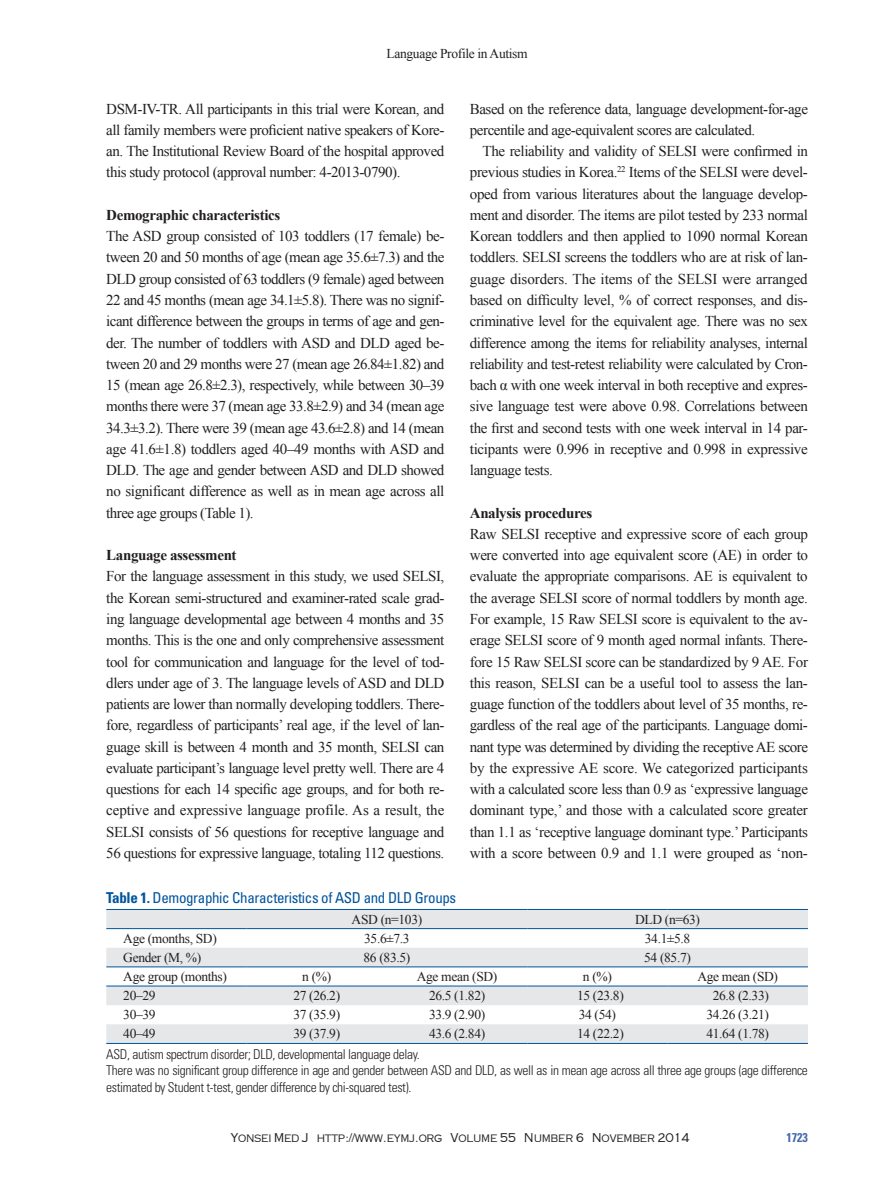
<style>
.page{position:relative;width:893px;height:1191px;background:#fff}
.page>*{position:absolute;margin:0;border:0;box-sizing:border-box;transform-origin:0 0}
.본문_YMJ{font:15px/21.3px "Times New Roman";letter-spacing:-.03em;color:#231f20;text-align:justify}
.소제목_YMJ{font:700 15px "Times New Roman";letter-spacing:-.025em;color:#231f20}
.표제목_YMJ{font:condensed 15px "Univers LT Std";letter-spacing:-.025em;color:#01549c}
.표본문_YMJ{font:13.5px "Times New Roman";letter-spacing:-.025em;color:#231f20}
.표설명_YMJ{font:300 condensed 13.5px/16.5px "Univers LT Std";letter-spacing:-.025em;color:#231f20}
.런닝_YMJ{font:13.5px "Times New Roman";letter-spacing:-.025em;color:#231f20}
.t1{font:700 condensed 12.75px "Univers LT Std";color:#446aab;scale:.95 1}
.t2{font:300 12px "Metalcut";letter-spacing:-.025em;color:#231f20}
.s1{font-weight:700}
</style>
<div class="page">
<svg style="left:106px;top:910px;width:702px;height:133px;fill:#e6e7e9"></svg>
<hr style="left:106px;top:909px;width:141px;height:1px;background:#01549c">
<hr style="left:247px;top:909px;width:140px;height:1px;background:#01549c">
<hr style="left:387px;top:909px;width:140px;height:1px;background:#01549c">
<hr style="left:527px;top:909px;width:141px;height:1px;background:#01549c">
<hr style="left:668px;top:909px;width:140px;height:1px;background:#01549c">
<hr style="left:106px;top:928px;width:141px;height:1px;background:#01549c">
<hr style="left:247px;top:928px;width:140px;height:1px;background:#01549c">
<hr style="left:387px;top:928px;width:140px;height:1px;background:#01549c">
<hr style="left:527px;top:928px;width:141px;height:1px;background:#01549c">
<hr style="left:668px;top:928px;width:140px;height:1px;background:#01549c">
<hr style="left:106px;top:966px;width:141px;height:1px;background:#01549c">
<hr style="left:247px;top:966px;width:140px;height:1px;background:#01549c">
<hr style="left:387px;top:966px;width:140px;height:1px;background:#01549c">
<hr style="left:527px;top:966px;width:141px;height:1px;background:#01549c">
<hr style="left:668px;top:966px;width:140px;height:1px;background:#01549c">
<hr style="left:106px;top:985px;width:141px;height:1px;background:#01549c">
<hr style="left:247px;top:985px;width:140px;height:1px;background:#01549c">
<hr style="left:387px;top:985px;width:140px;height:1px;background:#01549c">
<hr style="left:527px;top:985px;width:141px;height:1px;background:#01549c">
<hr style="left:668px;top:985px;width:140px;height:1px;background:#01549c">
<hr style="left:106px;top:1043px;width:141px;height:1px;background:#01549c">
<hr style="left:247px;top:1043px;width:140px;height:1px;background:#01549c">
<hr style="left:387px;top:1043px;width:140px;height:1px;background:#01549c">
<hr style="left:527px;top:1043px;width:141px;height:1px;background:#01549c">
<hr style="left:668px;top:1043px;width:140px;height:1px;background:#01549c">
<p class="런닝_YMJ" style="left:387px;top:44px;width:143px">Language Profile in Autism</p>
<p class="본문_YMJ" style="left:106px;top:98px;width:340px">DSM-IV-TR. All participants in this trial were Korean, and all family members were proficient native speakers of Kore&shy;an. The Institutional Review Board of the hospital approved this study protocol (approval number: 4-2013-0790).</p>
<p class="소제목_YMJ" style="left:106px;top:204px;width:175px">Demographic characteristics</p>
<p class="본문_YMJ" style="left:106px;top:225px;width:340px">The ASD group consisted of 103 toddlers (17 female) be&shy;tween 20 and 50 months of age (mean age 35.6±7.3) and the DLD group consisted of 63 toddlers (9 female) aged between 22 and 45 months (mean age 34.1±5.8). There was no signif&shy;icant difference between the groups in terms of age and gen&shy;der. The number of toddlers with ASD and DLD aged be&shy;tween 20 and 29 months were 27 (mean age 26.84±1.82) and 15 (mean age 26.8±2.3), respectively, while between 30‒39 months there were 37 (mean age 33.8±2.9) and 34 (mean age 34.3±3.2). There were 39 (mean age 43.6±2.8) and 14 (mean age 41.6±1.8) toddlers aged 40‒49 months with ASD and DLD. The age and gender between ASD and DLD showed no significant difference as well as in mean age across all three age groups (Table 1).</p>
<p class="소제목_YMJ" style="left:106px;top:545px;width:132px">Language assessment</p>
<p class="본문_YMJ" style="left:106px;top:565px;width:340px">For the language assessment in this study, we used SELSI, the Korean semi-structured and examiner-rated scale grad&shy;ing language developmental age between 4 months and 35 months. This is the one and only comprehensive assessment tool for communication and language for the level of tod&shy;dlers under age of 3. The language levels of ASD and DLD patients are lower than normally developing toddlers. There&shy;fore, regardless of participants’ real age, if the level of lan&shy;guage skill is between 4 month and 35 month, SELSI can evaluate participant’s language level pretty well. There are 4 questions for each 14 specific age groups, and for both re&shy;ceptive and expressive language profile. As a result, the SELSI consists of 56 questions for receptive language and 56 questions for expressive language, totaling 112 questions.</p>
<p class="표제목_YMJ" style="left:106px;top:887px;width:351px"><span class="s1">Table 1.</span> Demographic Characteristics of ASD and DLD Groups</p>
<p class="표본문_YMJ" style="left:352px;top:910px;width:72px">ASD (n=103)</p>
<p class="표본문_YMJ" style="left:635px;top:910px;width:66px">DLD (n=63)</p>
<p class="표본문_YMJ" style="left:123px;top:929px;width:95px">Age (months, SD)</p>
<p class="표본문_YMJ" style="left:364px;top:929px;width:47px">35.6±7.3</p>
<p class="표본문_YMJ" style="left:645px;top:929px;width:47px">34.1±5.8</p>
<p class="표본문_YMJ" style="left:123px;top:948px;width:80px">Gender (M, %)</p>
<p class="표본문_YMJ" style="left:364px;top:948px;width:48px">86 (83.5)</p>
<p class="표본문_YMJ" style="left:644px;top:948px;width:48px">54 (85.7)</p>
<p class="표본문_YMJ" style="left:123px;top:967px;width:105px">Age group (months)</p>
<p class="표본문_YMJ" style="left:302px;top:967px;width:31px">n (%)</p>
<p class="표본문_YMJ" style="left:417px;top:967px;width:82px">Age mean (SD)</p>
<p class="표본문_YMJ" style="left:583px;top:967px;width:31px">n (%)</p>
<p class="표본문_YMJ" style="left:697px;top:967px;width:82px">Age mean (SD)</p>
<p class="표본문_YMJ" style="left:123px;top:986px;width:34px">20‒29</p>
<p class="표본문_YMJ" style="left:293px;top:986px;width:48px">27 (26.2)</p>
<p class="표본문_YMJ" style="left:429px;top:986px;width:58px">26.5 (1.82)</p>
<p class="표본문_YMJ" style="left:577px;top:986px;width:48px">15 (23.8)</p>
<p class="표본문_YMJ" style="left:713px;top:986px;width:58px">26.8 (2.33)</p>
<p class="표본문_YMJ" style="left:123px;top:1005px;width:34px">30‒39</p>
<p class="표본문_YMJ" style="left:293px;top:1005px;width:48px">37 (35.9)</p>
<p class="표본문_YMJ" style="left:429px;top:1005px;width:58px">33.9 (2.90)</p>
<p class="표본문_YMJ" style="left:579px;top:1005px;width:39px">34 (54)</p>
<p class="표본문_YMJ" style="left:706px;top:1005px;width:64px">34.26 (3.21)</p>
<p class="표본문_YMJ" style="left:123px;top:1024px;width:34px">40‒49</p>
<p class="표본문_YMJ" style="left:293px;top:1024px;width:48px">39 (37.9)</p>
<p class="표본문_YMJ" style="left:429px;top:1024px;width:58px">43.6 (2.84)</p>
<p class="표본문_YMJ" style="left:577px;top:1024px;width:48px">14 (22.2)</p>
<p class="표본문_YMJ" style="left:706px;top:1024px;width:64px">41.64 (1.78)</p>
<p class="표설명_YMJ" style="left:106px;top:1046px;width:315px">ASD, autism spectrum disorder; DLD, developmental language delay.</p>
<p class="표설명_YMJ" style="left:106px;top:1062px;width:703px">There was no significant group difference in age and gender between ASD and DLD, as well as in mean age across all three age groups (age difference estimated by Student t-test, gender difference by chi-squared test).</p>
<p class="본문_YMJ" style="left:470px;top:98px;width:340px">Based on the reference data, language development-for-age percentile and age-equivalent scores are calculated.</p>
<p class="본문_YMJ" style="left:470px;top:140px;width:340px;text-indent:13px">The reliability and validity of SELSI were confirmed in previous studies in Korea.<sup>22</sup> Items of the SELSI were devel&shy;oped from various literatures about the language develop&shy;ment and disorder. The items are pilot tested by 233 normal Korean toddlers and then applied to 1090 normal Korean toddlers. SELSI screens the toddlers who are at risk of lan&shy;guage disorders. The items of the SELSI were arranged based on difficulty level, % of correct responses, and dis&shy;criminative level for the equivalent age. There was no sex difference among the items for reliability analyses, internal reliability and test-retest reliability were calculated by Cron&shy;bach α with one week interval in both receptive and expres&shy;sive language test were above 0.98. Correlations between the first and second tests with one week interval in 14 par&shy;ticipants were 0.996 in receptive and 0.998 in expressive language tests.</p>
<p class="소제목_YMJ" style="left:470px;top:502px;width:124px">Analysis procedures</p>
<p class="본문_YMJ" style="left:470px;top:523px;width:340px">Raw SELSI receptive and expressive score of each group were converted into age equivalent score (AE) in order to evaluate the appropriate comparisons. AE is equivalent to the average SELSI score of normal toddlers by month age.<br>For example, 15 Raw SELSI score is equivalent to the av&shy;erage SELSI score of 9 month aged normal infants. There&shy;fore 15 Raw SELSI score can be standardized by 9 AE. For this reason, SELSI can be a useful tool to assess the lan&shy;guage function of the toddlers about level of 35 months, re&shy;gardless of the real age of the participants. Language domi&shy;nant type was determined by dividing the receptive AE score by the expressive AE score. We categorized participants with a calculated score less than 0.9 as ‘expressive language dominant type,’ and those with a calculated score greater than 1.1 as ‘receptive language dominant type.’ Participants with a score between 0.9 and 1.1 were grouped as ‘non-</p>
<p class="t2" style="left:230px;top:1130px;width:461px">Yonsei Med J http://www.eymj.org Volume 55 Number 6 November 2014</p>
<p class="t1" style="left:786px;top:1129px;width:24px">1723</p>
</div>
